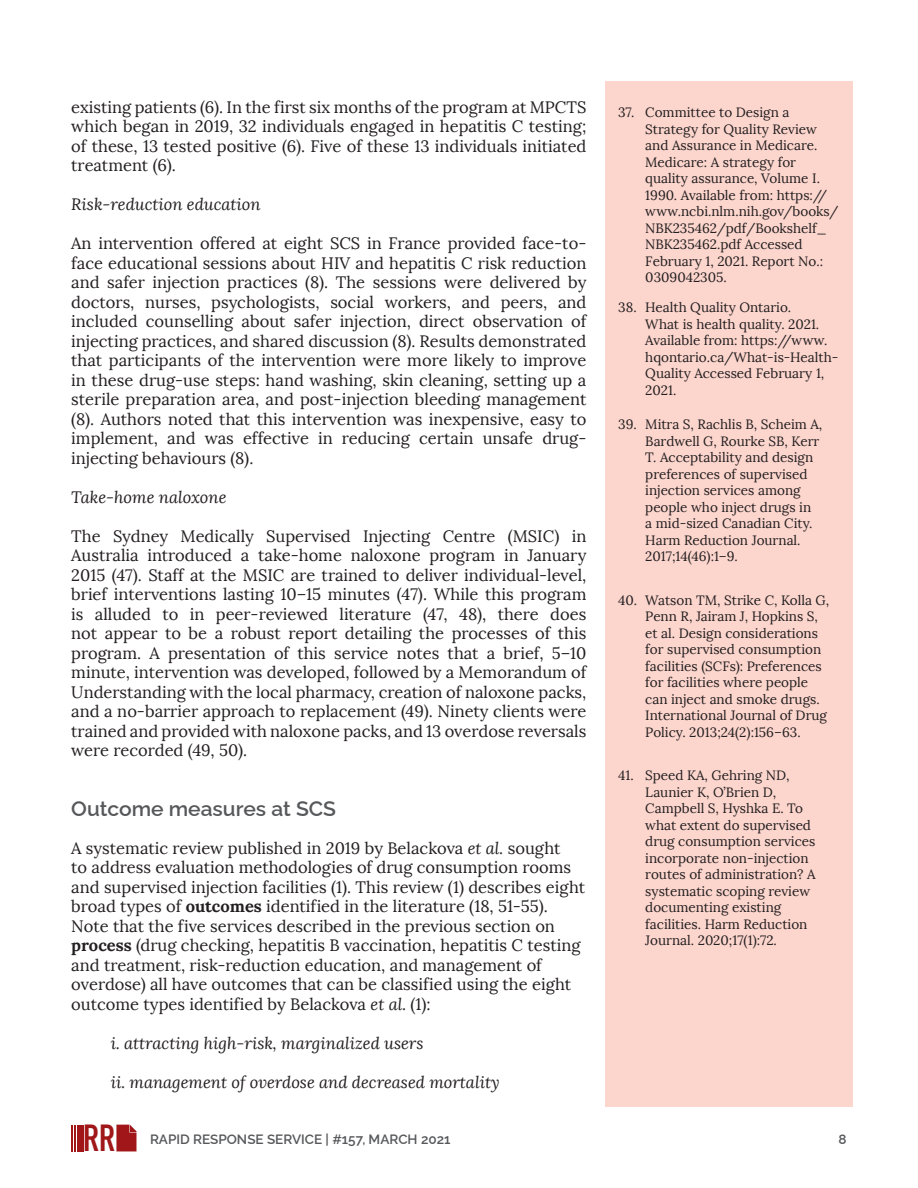
<style>
.page{position:relative;width:918px;height:1188px;background:#fff}
.page>*{position:absolute;margin:0;border:0;box-sizing:border-box;transform-origin:0 0}
.t1{font:700 37.2px "DIN Condensed";color:#a01619}
.H2___column_width{font:600 21px "Raleway";color:#57585a}
.body__serif__11pt{font:16.5px/19.5px "Lora";color:#231f20;text-align:justify}
.H2___column_width-2{font:16.5px/19.5px "Lora";color:#231f20}
.body__serif__11pt-2{font:italic 16.5px "Lora";color:#231f20}
.t2{font:13.5px/16.5px "Lora";color:#231f20}
.t3{font:600 13.5px "Raleway";color:#57585a}
.s1{font-style:italic}
.s2{font-weight:700}
</style>
<div class="page">
<hr style="left:71px;top:1125px;width:2px;height:26px;background:#a01619">
<hr style="left:74px;top:1125px;width:2px;height:26px;background:#a01619">
<hr style="left:77px;top:1125px;width:2px;height:26px;background:#a01619">
<hr style="left:81px;top:1125px;width:3px;height:26px;background:#a01619">
<svg style="left:116px;top:1125px;width:21px;height:26px"></svg>
<div style="left:605px;top:81px;width:248px;height:1026px;background:#fcd5cd"></div>
<p class="body__serif__11pt" style="left:71px;top:97px;width:517px">existing patients (6). In the first six months of the program at MPCTS which began in 2019, 32 individuals engaged in hepatitis C testing; of these, 13 tested positive (6). Five of these 13 individuals initiated treatment (6).</p>
<p class="body__serif__11pt-2" style="left:71px;top:194px;width:191px">Risk-reduction education</p>
<p class="body__serif__11pt" style="left:71px;top:234px;width:517px">An intervention offered at eight SCS in France provided face-to&shy;face educational sessions about HIV and hepatitis C risk reduction and safer injection practices (8). The sessions were delivered by doctors, nurses, psychologists, social workers, and peers, and included counselling about safer injection, direct observation of injecting practices, and shared discussion (8). Results demonstrated that participants of the intervention were more likely to improve in these drug-use steps: hand washing, skin cleaning, setting up a sterile preparation area, and post-injection bleeding management (8). Authors noted that this intervention was inexpensive, easy to implement, and was effective in reducing certain unsafe drug&shy;injecting behaviours (8).</p>
<p class="body__serif__11pt-2" style="left:71px;top:487px;width:157px">Take-home naloxone</p>
<p class="body__serif__11pt" style="left:71px;top:526px;width:517px">The Sydney Medically Supervised Injecting Centre (MSIC) in Australia introduced a take-home naloxone program in January 2015 (47). Staff at the MSIC are trained to deliver individual-level, brief interventions lasting 10–15 minutes (47). While this program is alluded to in peer-reviewed literature (47, 48), there does not appear to be a robust report detailing the processes of this program. A presentation of this service notes that a brief, 5–10 minute, intervention was developed, followed by a Memorandum of Understanding with the local pharmacy, creation of naloxone packs, and a no-barrier approach to replacement (49). Ninety clients were trained and provided with naloxone packs, and 13 overdose reversals were recorded (49, 50).</p>
<p class="H2___column_width" style="left:71px;top:792px;width:266px">Outcome measures at SCS</p>
<p class="H2___column_width-2" style="left:71px;top:838px;width:515px">A systematic review published in 2019 by Belackova <span class="s1">et al.</span> sought<br>to address evaluation methodologies of drug consumption rooms and supervised injection facilities (1). This review (1) describes eight broad types of <span class="s2">outcomes</span> identified in the literature (18, 51-55).<br>Note that the five services described in the previous section on <span class="s2">process</span> (drug checking, hepatitis B vaccination, hepatitis C testing and treatment, risk-reduction education, and management of overdose) all have outcomes that can be classified using the eight outcome types identified by Belackova <span class="s1">et al.</span> (1):</p>
<p class="body__serif__11pt-2" style="left:111px;top:1033px;width:314px">i. attracting high-risk, marginalized users</p>
<p class="body__serif__11pt-2" style="left:111px;top:1072px;width:390px">ii. management of overdose and decreased mortality</p>
<p class="t2" style="left:645px;top:104px;width:195px;text-indent:-27px">37. Committee to Design a<br>Strategy for Quality Review and Assurance in Medicare.<br>Medicare: A strategy for quality assurance, Volume I.<br>1990. Available from: https:// www.ncbi.nlm.nih.gov/books/<br>NBK235462/pdf/Bookshelf_<br>NBK235462.pdf Accessed<br>February 1, 2021. Report No.:<br>0309042305.</p>
<p class="t2" style="left:645px;top:299px;width:195px;text-indent:-27px">38. Health Quality Ontario.<br>What is health quality. 2021.<br>Available from: https://www. hqontario.ca/What-is-Health-<br>Quality Accessed February 1,<br>2021.</p>
<p class="t2" style="left:645px;top:416px;width:179px;text-indent:-27px">39. Mitra S, Rachlis B, Scheim A,<br>Bardwell G, Rourke SB, Kerr<br>T. Acceptability and design preferences of supervised injection services among people who inject drugs in<br>a mid-sized Canadian City.<br>Harm Reduction Journal.<br>2017;14(46):1–9.</p>
<p class="t2" style="left:645px;top:592px;width:185px;text-indent:-27px">40. Watson TM, Strike C, Kolla G,<br>Penn R, Jairam J, Hopkins S, et al. Design considerations for supervised consumption facilities (SCFs): Preferences for facilities where people can inject and smoke drugs.<br>International Journal of Drug<br>Policy. 2013;24(2):156–63.</p>
<p class="t2" style="left:645px;top:767px;width:172px;text-indent:-27px">41. Speed KA, Gehring ND,<br>Launier K, O’Brien D,<br>Campbell S, Hyshka E. To what extent do supervised drug consumption services incorporate non-injection routes of administration? A systematic scoping review documenting existing facilities. Harm Reduction<br>Journal. 2020;17(1):72.</p>
<h1 class="t1" style="left:83px;top:1113px;width:33px">RR</h1>
<p class="t3" style="left:150px;top:1128px;width:302px">RAPID RESPONSE SERVICE | #157, MARCH 2021</p>
<p class="t3" style="left:839px;top:1128px;width:10px">8</p>
</div>
